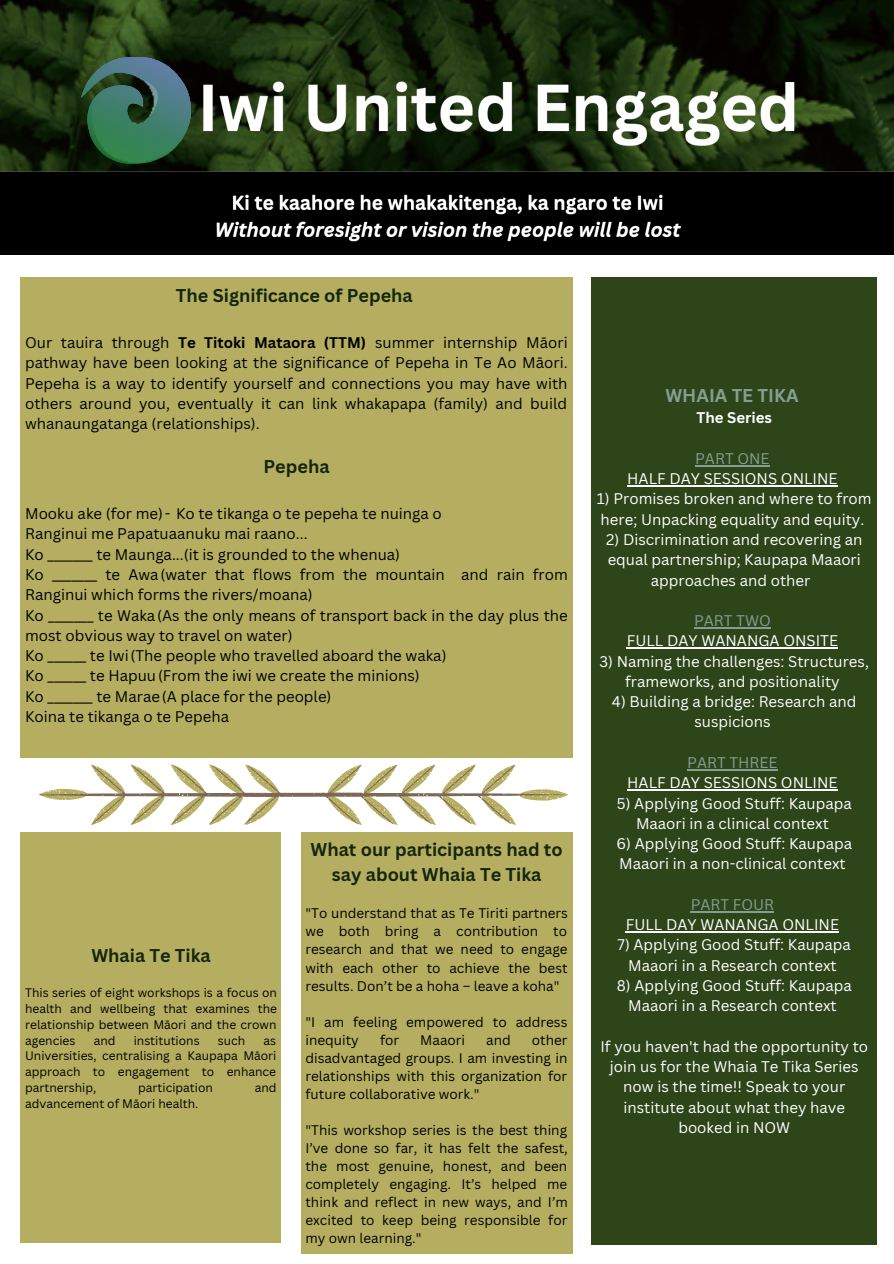
<style>
.page{position:relative;width:894px;height:1264px;background:#fff}
.page>*{position:absolute;margin:0;border:0;box-sizing:border-box;transform-origin:0 0}
.t1{font:700 18px/24.8px "Canva Sans";color:#14260d;text-align:center}
.t2{font:700 18px "Canva Sans";color:#859e92}
.t3{font:15px/20.2px "Canva Sans";color:#000;text-align:justify}
.t4{font:15px/20.2px "Canva Sans";color:#fff;text-align:center}
.t5{font:15px "Canva Sans";color:#859e92}
.t6{font:700 15px "Canva Sans";color:#fff}
.t7{font:13.5px/18px "Canva Sans";color:#000;text-align:justify}
.t8{font:12px/15.8px "Canva Sans";color:#000;text-align:justify}
.s1{font-weight:700}
</style>
<div class="page">
<div style="left:591px;top:277px;width:285px;height:967px;background:#2d4519"></div>
<hr style="left:695px;top:465px;width:74px;height:1px;background:#859e92">
<hr style="left:627px;top:485px;width:210px;height:1px;background:#fff">
<hr style="left:694px;top:627px;width:76px;height:1px;background:#859e92">
<hr style="left:626px;top:647px;width:211px;height:1px;background:#fff">
<hr style="left:687px;top:769px;width:90px;height:1px;background:#859e92">
<hr style="left:627px;top:789px;width:210px;height:1px;background:#fff">
<hr style="left:690px;top:911px;width:84px;height:1px;background:#859e92">
<hr style="left:625px;top:931px;width:213px;height:1px;background:#fff">
<svg style="left:38px;top:764px;width:530px;height:61px"></svg>
<div style="left:21px;top:277px;width:551px;height:480px;background:#b5ae60"></div>
<img style="left:0;top:0;width:893px;height:254px">
<div style="left:301px;top:832px;width:271px;height:421px;background:#b5ae60"></div>
<div style="left:21px;top:831px;width:259px;height:411px;background:#b5ae60"></div>
<img style="left:82px;top:58px;width:109px;height:106px">
<p class="t1" style="left:176px;top:282px;width:238px">The Significance of Pepeha</p>
<p class="t3" style="left:25px;top:332px;width:544px">Our tauira through <span class="s1">Te Titoki Mataora (TTM)</span> summer internship Māori pathway have been looking at the significance of Pepeha in Te Ao Māori.<br>Pepeha is a way to identify yourself and connections you may have with others around you, eventually it can link whakapapa (family) and build whanaungatanga (relationships).</p>
<p class="t1" style="left:263px;top:453px;width:68px">Pepeha</p>
<p class="t3" style="left:25px;top:503px;width:544px;text-align:left">Mooku ake (for me)- Ko te tikanga o te pepeha te nuinga o<br>Ranginui me Papatuaanuku mai raano...<br>Ko _______ te Maunga...(it is grounded to the whenua)<br>Ko _______ te Awa(water that flows from the mountain and rain from Ranginui which forms the rivers/moana)<br>Ko _______ te Waka(As the only means of transport back in the day plus the most obvious way to travel on water)<br>Ko ______ te Iwi(The people who travelled aboard the waka)<br>Ko ______ te Hapuu(From the iwi we create the minions)<br>Ko _______ te Marae(A place for the people)<br>Koina te tikanga o te Pepeha</p>
<p class="t1" style="left:91px;top:943px;width:121px">Whaia Te Tika</p>
<p class="t8" style="left:25px;top:984px;width:253px">This series of eight workshops is a focus on health and wellbeing that examines the relationship between Māori and the crown agencies</p>
<p class="t8" style="left:94px;top:1032px;width:23px">and</p>
<p class="t8" style="left:134px;top:1032px;width:67px">institutions</p>
<p class="t8" style="left:218px;top:1032px;width:29px">such</p>
<p class="t8" style="left:25px;top:1032px;width:253px;text-indent:238px">as Universities, centralising a Kaupapa Māori approach to engagement to enhance partnership,</p>
<p class="t8" style="left:138px;top:1079px;width:76px">participation</p>
<p class="t8" style="left:255px;top:1079px;width:23px">and</p>
<p class="t8" style="left:25px;top:1095px;width:175px">advancement of Māori health.</p>
<p class="t1" style="left:310px;top:837px;width:253px">What our participants had to say about Whaia Te Tika</p>
<p class="t7" style="left:305px;top:904px;width:264px">"To understand that as Te Tiriti partners we both bring a contribution to research and that we need to engage with each other to achieve the best results. Don’t be a hoha – leave a koha"</p>
<p class="t7" style="left:305px;top:1012px;width:263px">"I am feeling empowered to address inequity</p>
<p class="t7" style="left:380px;top:1030px;width:21px">for</p>
<p class="t7" style="left:420px;top:1030px;width:46px">Maaori</p>
<p class="t7" style="left:486px;top:1030px;width:26px">and</p>
<p class="t7" style="left:305px;top:1030px;width:263px;text-indent:226px">other disadvantaged groups. I am investing in relationships with this organization for future collaborative work."</p>
<p class="t7" style="left:305px;top:1120px;width:264px">"This workshop series is the best thing I’ve done so far, it has felt the safest, the most genuine, honest, and been completely engaging. It’s helped me think and reflect in new ways, and I’m excited to keep being responsible for my own learning."</p>
<p class="t2" style="left:665px;top:382px;width:135px">WHAIA TE TIKA</p>
<p class="t6" style="left:696px;top:407px;width:77px">The Series</p>
<p class="t5" style="left:695px;top:448px;width:76px">PART ONE</p>
<p class="t4" style="left:627px;top:468px;width:212px">HALF DAY SESSIONS ONLINE</p>
<p class="t4" style="left:596px;top:488px;width:276px;text-align:left">1) Promises broken and where to from here; Unpacking equality and equity.</p>
<p class="t4" style="left:606px;top:529px;width:257px">2) Discrimination and recovering an equal partnership; Kaupapa Maaori approaches and other</p>
<p class="t5" style="left:694px;top:610px;width:78px">PART TWO</p>
<p class="t4" style="left:626px;top:630px;width:213px">FULL DAY WANANGA ONSITE</p>
<p class="t4" style="left:599px;top:650px;width:271px">3) Naming the challenges: Structures, frameworks, and positionality</p>
<p class="t4" style="left:611px;top:691px;width:246px">4) Building a bridge: Research and suspicions</p>
<p class="t5" style="left:687px;top:752px;width:92px">PART THREE</p>
<p class="t4" style="left:627px;top:772px;width:212px">HALF DAY SESSIONS ONLINE</p>
<p class="t4" style="left:616px;top:792px;width:236px">5) Applying Good Stuff: Kaupapa<br>Maaori in a clinical context</p>
<p class="t4" style="left:616px;top:833px;width:237px;text-align:left">6) Applying Good Stuff: Kaupapa<br>Maaori in a non-clinical context</p>
<p class="t5" style="left:690px;top:893px;width:85px">PART FOUR</p>
<p class="t4" style="left:625px;top:914px;width:215px">FULL DAY WANANGA ONLINE</p>
<p class="t4" style="left:617px;top:934px;width:235px">7) Applying Good Stuff: Kaupapa<br>Maaori in a Research context</p>
<p class="t4" style="left:616px;top:975px;width:236px">8) Applying Good Stuff: Kaupapa<br>Maaori in a Research context</p>
<p class="t4" style="left:600px;top:1035px;width:269px">If you haven't had the opportunity to join us for the Whaia Te Tika Series now is the time!! Speak to your institute about what they have booked in NOW</p>
</div>
